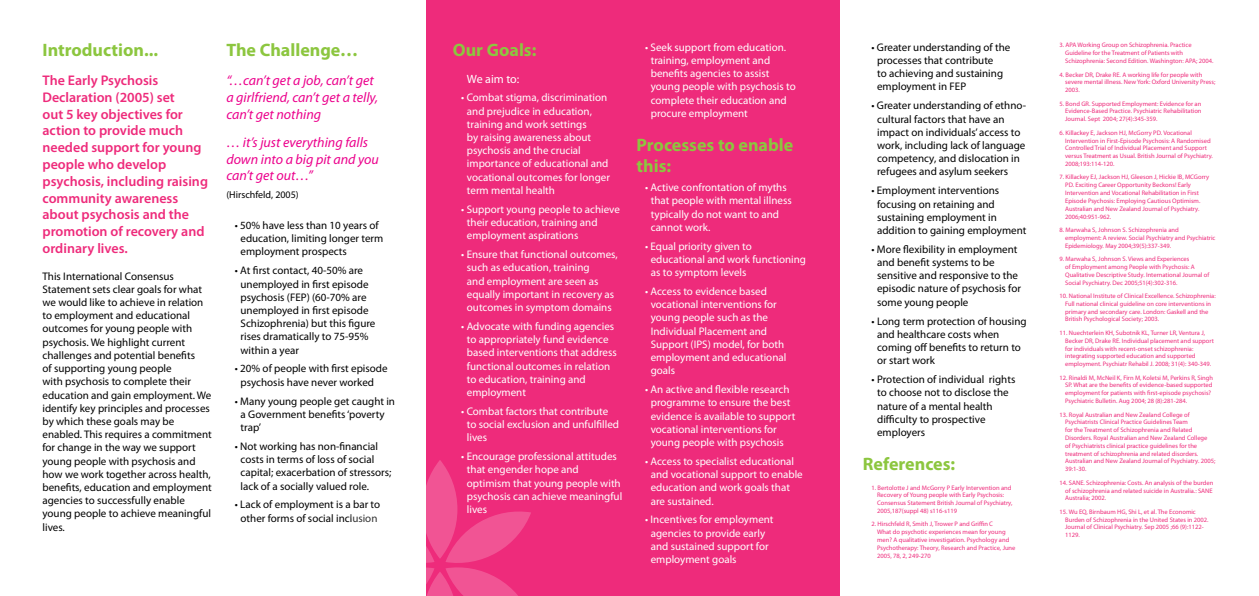
<style>
.page{position:relative;width:1259px;height:596px;background:#fff}
.page>*{position:absolute;margin:0;border:0;box-sizing:border-box;transform-origin:0 0}
.t1{font:700 18px/21.6px "Myriad Pro";color:#8cc63f}
.t2{font:600 14px/16.8px "Myriad Pro";color:#ee2b7b}
.t3{font:italic 14px/16.8px "Myriad Pro";color:#ec008c}
.t4{font:12px "Myriad Pro";letter-spacing:-.005em;color:#fff}
.t5{font:11px/13.2px "Myriad Pro";color:#000}
.t6{font:11px/13.2px "Myriad Pro";color:#fff}
.t7{font:10px "Myriad Pro";color:#000}
.t8{font:6.5px/7.8px "Myriad Pro";color:#ee2b7b}
</style>
<div class="page">
<div style="left:426px;top:0;width:413px;height:595px;background:#ee2b7b"></div>
<svg style="left:422px;top:459px;width:35px;height:99px"></svg>
<svg style="left:422px;top:509px;width:109px;height:86px"></svg>
<h1 class="t1" style="left:43px;top:39px;width:117px">Introduction...</h1>
<p class="t2" style="left:43px;top:71px;width:167px">The Early Psychosis<br>Declaration (2005) set<br>out 5 key objectives for action to provide much needed support for young people who develop psychosis, including raising community awareness about psychosis and the promotion of recovery and ordinary lives.</p>
<p class="t5" style="left:43px;top:269px;width:171px">This International Consensus<br>Statement sets clear goals for what we would like to achieve in relation to employment and educational outcomes for young people with psychosis. We highlight current challenges and potential benefits<br>of supporting young people<br>with psychosis to complete their education and gain employment. We identify key principles and processes by which these goals may be enabled. This requires a commitment for change in the way we support young people with psychosis and how we work together across health, benefits, education and employment agencies to successfully enable young people to achieve meaningful lives.</p>
<h1 class="t1" style="left:226px;top:39px;width:133px">The Challenge…</h1>
<h2 class="t3" style="left:226px;top:71px;width:153px">“…can’t get a job, can’t get a girlfriend, can’t get a telly, can’t get nothing</h2>
<h2 class="t3" style="left:226px;top:133px;width:154px">… it’s just everything falls down into a big pit and you can’t get out…”</h2>
<h3 class="t7" style="left:226px;top:188px;width:74px">(Hirschfeld, 2005)</h3>
<h3 class="t5" style="left:240px;top:218px;width:144px;text-indent:-6px">• 50% have less than 10 years of education, limiting longer term employment prospects</h3>
<h3 class="t5" style="left:240px;top:264px;width:136px;text-indent:-6px">• At first contact, 40-50% are unemployed in first episode psychosis (FEP) (60-70% are unemployed in first episode<br>Schizophrenia) but this figure rises dramatically to 75-95% within a year</h3>
<h3 class="t5" style="left:240px;top:362px;width:149px;text-indent:-6px">• 20% of people with first episode psychosis have never worked</h3>
<h3 class="t5" style="left:240px;top:394px;width:156px;text-indent:-6px">• Many young people get caught in a Government benefits ‘poverty trap’</h3>
<h3 class="t5" style="left:240px;top:439px;width:152px;text-indent:-6px">• Not working has non-financial costs in terms of loss of social capital; exacerbation of stressors; lack of a socially valued role.</h3>
<h3 class="t5" style="left:235px;top:497px;width:147px;text-align:center">• Lack of employment is a bar to other forms of social inclusion</h3>
<h1 class="t1" style="left:453px;top:39px;width:85px">Our Goals:</h1>
<h3 class="t4" style="left:467px;top:71px;width:54px">We aim to:</h3>
<h3 class="t6" style="left:467px;top:91px;width:144px;text-indent:-6px">• Combat stigma, discrimination and prejudice in education, training and work settings<br>by raising awareness about psychosis and the crucial importance of educational and vocational outcomes for longer term mental health</h3>
<h3 class="t6" style="left:467px;top:202px;width:154px;text-indent:-6px">• Support young people to achieve their education, training and employment aspirations</h3>
<h3 class="t6" style="left:467px;top:247px;width:152px;text-indent:-6px">• Ensure that functional outcomes, such as education, training<br>and employment are seen as equally important in recovery as outcomes in symptom domains</h3>
<h3 class="t6" style="left:467px;top:319px;width:151px;text-indent:-6px">• Advocate with funding agencies to appropriately fund evidence based interventions that address functional outcomes in relation to education, training and employment</h3>
<h3 class="t6" style="left:467px;top:404px;width:154px;text-indent:-6px">• Combat factors that contribute to social exclusion and unfulfilled lives</h3>
<h3 class="t6" style="left:467px;top:449px;width:157px;text-indent:-6px">• Encourage professional attitudes that engender hope and optimism that young people with psychosis can achieve meaningful lives</h3>
<h3 class="t6" style="left:651px;top:40px;width:147px;text-indent:-6px">• Seek support from education. training, employment and benefits agencies to assist young people with psychosis to complete their education and procure employment</h3>
<h1 class="t1" style="left:636px;top:133px;width:158px">Processes to enable this:</h1>
<h3 class="t6" style="left:651px;top:180px;width:142px;text-indent:-6px">• Active confrontation of myths that people with mental illness typically do not want to and cannot work.</h3>
<h3 class="t6" style="left:651px;top:239px;width:157px;text-indent:-6px">• Equal priority given to educational and work functioning as to symptom levels</h3>
<h3 class="t6" style="left:651px;top:284px;width:137px;text-indent:-6px">• Access to evidence based vocational interventions for young people such as the<br>Individual Placement and<br>Support (IPS) model, for both employment and educational goals</h3>
<h3 class="t6" style="left:651px;top:382px;width:146px;text-indent:-6px">• An active and flexible research programme to ensure the best evidence is available to support vocational interventions for young people with psychosis</h3>
<h3 class="t6" style="left:651px;top:454px;width:153px;text-indent:-6px">• Access to specialist educational and vocational support to enable education and work goals that are sustained.</h3>
<h3 class="t6" style="left:651px;top:512px;width:124px;text-indent:-6px">• Incentives for employment agencies to provide early and sustained support for employment goals</h3>
<h3 class="t5" style="left:877px;top:40px;width:135px;text-indent:-6px">• Greater understanding of the processes that contribute<br>to achieving and sustaining employment in FEP</h3>
<h3 class="t5" style="left:877px;top:99px;width:150px;text-indent:-6px">• Greater understanding of ethno&shy;cultural factors that have an impact on individuals’ access to work, including lack of language competency, and dislocation in refugees and asylum seekers</h3>
<h3 class="t5" style="left:877px;top:184px;width:151px;text-indent:-6px">• Employment interventions focusing on retaining and sustaining employment in addition to gaining employment</h3>
<h3 class="t5" style="left:877px;top:242px;width:145px;text-indent:-6px">• More flexibility in employment and benefit systems to be sensitive and responsive to the episodic nature of psychosis for some young people</h3>
<h3 class="t5" style="left:877px;top:314px;width:151px;text-indent:-6px">• Long term protection of housing and healthcare costs when coming off benefits to return to or start work</h3>
<h3 class="t5" style="left:877px;top:372px;width:140px;text-indent:-6px">• Protection of individual rights to choose not to disclose the nature of a mental health difficulty to prospective employers</h3>
<h1 class="t1" style="left:863px;top:452px;width:94px">References:</h1>
<p class="t8" style="left:877px;top:483px;width:137px;text-indent:-6px">1. Bertolotte J and McGorry P Early Intervention and Recovery of Young people with Early Psychosis:<br>Consensus Statement British Journal of Psychiatry, 2005,187(suppl 48) s116-s119</p>
<p class="t8" style="left:877px;top:520px;width:140px;text-indent:-6px">2. Hirschfeld R, Smith J, Trower P and Griffin C<br>What do psychotic experiences mean for young men? A qualitative investigation. Psychology and Psychotherapy: Theory, Research and Practice, June 2005, 78, 2, 249-270</p>
<p class="t8" style="left:1065px;top:41px;width:150px;text-indent:-6px">3. APA Working Group on Schizophrenia. Practice<br>Guideline for the Treatment of Patients with<br>Schizophrenia: Second Edition. Washington: APA; 2004.</p>
<p class="t8" style="left:1065px;top:70px;width:152px;text-indent:-6px">4. Becker DR, Drake RE. A working life for people with severe mental illness. New York: Oxford University Press;<br>2003.</p>
<p class="t8" style="left:1065px;top:99px;width:138px;text-align:justify;text-indent:-6px">5. Bond GR. Supported Employment: Evidence for an Evidence-Based Practice. Psychiatric Rehabilitation Journal. Sept 2004; 27(4):345-359.</p>
<p class="t8" style="left:1065px;top:128px;width:149px;text-indent:-6px">6. Killackey E, Jackson HJ, McGorry PD. Vocational Intervention in First-Episode Psychosis: A Randomised Controlled Trial of Individual Placement and Support versus Treatment as Usual. British Journal of Psychiatry.<br>2008;193:114-120.</p>
<p class="t8" style="left:1065px;top:173px;width:145px;text-indent:-6px">7. Killackey EJ, Jackson HJ, Gleeson J, Hickie IB, MCGorry PD. Exciting Career Opportunity Beckons! Early Intervention and Vocational Rehabilitation in First Episode Psychosis: Employing Cautious Optimism.<br>Australian and New Zealand Journal of Psychiatry.<br>2006;40:951-962.</p>
<p class="t8" style="left:1065px;top:226px;width:152px;text-indent:-6px">8. Marwaha S, Johnson S. Schizophrenia and employment: A review. Social Psychiatry and Psychiatric<br>Epidemiology. May 2004;39(5):337-349.</p>
<p class="t8" style="left:1065px;top:255px;width:146px;text-indent:-6px">9. Marwaha S, Johnson S. Views and Experiences<br>of Employment among People with Psychosis: A Qualitative Descriptive Study. International Journal of Social Psychiatry. Dec 2005;51(4):302-316.</p>
<p class="t8" style="left:1065px;top:291px;width:152px;text-indent:-6px">10. National Institute of Clinical Excellence. Schizophrenia:<br>Full national clinical guideline on core interventions in primary and secondary care. London: Gaskell and the British Psychological Society; 2003.</p>
<p class="t8" style="left:1065px;top:328px;width:150px;text-indent:-6px">11. Nuechterlein KH, Subotnik KL, Turner LR, Ventura J, Becker DR, Drake RE. Individual placement and support for individuals with recent-onset schizophrenia: integrating supported education and supported employment. Psychiatr Rehabil J. 2008; 31(4): 340-349.</p>
<p class="t8" style="left:1065px;top:373px;width:149px;text-indent:-6px">12. Rinaldi M, McNeil K, Firn M, Koletsi M, Perkins R, Singh SP. What are the benefits of evidence-based supported employment for patients with first-episode psychosis?<br>Psychiatric Bulletin. Aug 2004; 28 (8):281-284.</p>
<p class="t8" style="left:1065px;top:410px;width:152px;text-indent:-6px">13. Royal Australian and New Zealand College of Psychiatrists Clinical Practice Guidelines Team<br>for the Treatment of Schizophrenia and Related Disorders. Royal Australian and New Zealand College<br>of Psychiatrists clinical practice guidelines for the treatment of schizophrenia and related disorders.<br>Australian and New Zealand Journal of Psychiatry. 2005; 39:1-30.</p>
<p class="t8" style="left:1065px;top:478px;width:150px;text-align:justify;text-indent:-6px">14. SANE. Schizophrenia: Costs. An analysis of the burden of schizophrenia and related suicide in Australia.: SANE Australia; 2002.</p>
<p class="t8" style="left:1065px;top:507px;width:145px;text-indent:-6px">15. Wu EQ, Birnbaum HG, Shi L, et al. The Economic Burden of Schizophrenia in the United States in 2002.<br>Journal of Clinical Psychiatry. Sep 2005 ;66 (9):1122- 1129.</p>
</div>
